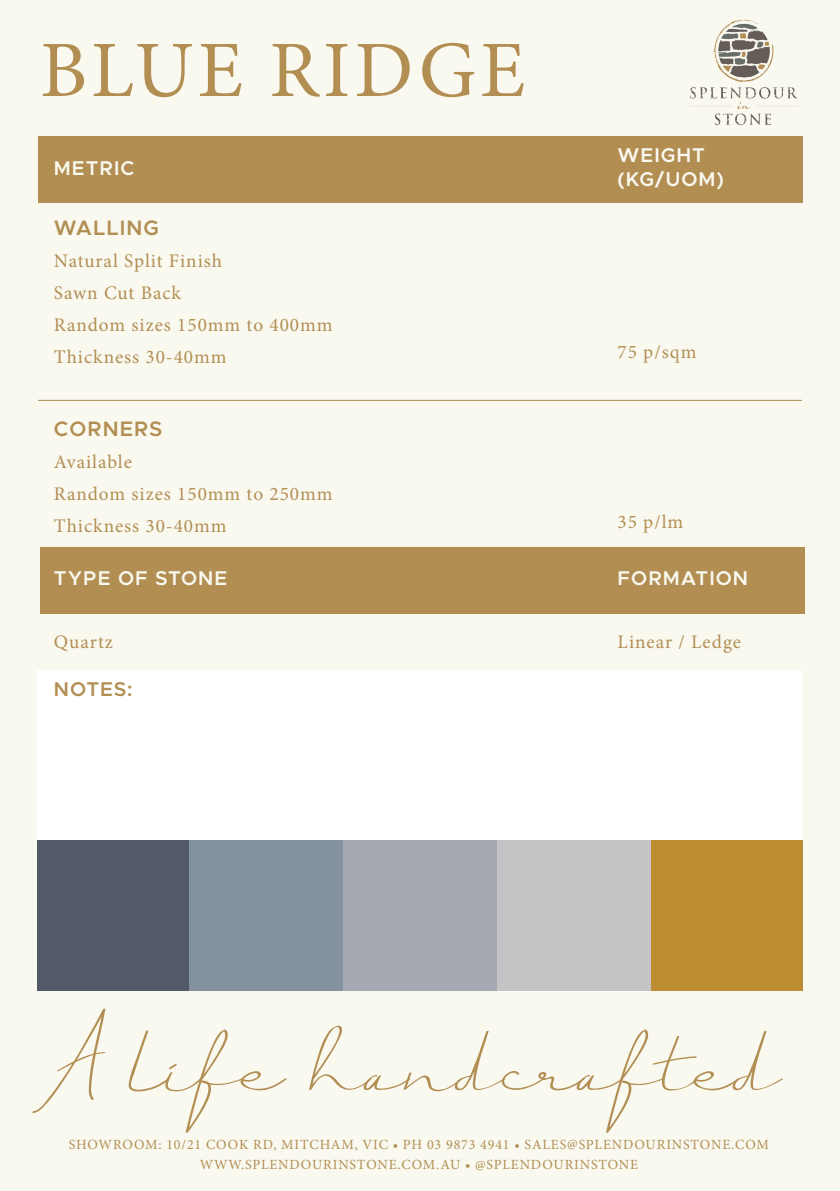
<style>
.page{position:relative;width:840px;height:1191px;background:#fff}
.page>*{position:absolute;margin:0;border:0;box-sizing:border-box;transform-origin:0 0}
.t1{font:80px "Minion Pro";letter-spacing:.05em;color:#b28e53}
.t2{font:56px "Just Signature";letter-spacing:-.01em;color:#b28e53}
.t3{font:600 21px "Metropolis";letter-spacing:.05em;color:#b28e53}
.t4{font:600 20px "Metropolis";letter-spacing:.05em;color:#f9f9f0}
.t5{font:600 20px "Metropolis";letter-spacing:.045em;color:#b28e53}
.t6{font:19.2px "Minion Pro";letter-spacing:.05em;color:#b28e53}
.t7{font:14px "Minion Pro";letter-spacing:.06em;color:#b28e53}
</style>
<div class="page">
<div style="left:0;top:0;width:839px;height:1191px;background:#f9f9f0"></div>
<img style="left:660px;top:19px;width:143px;height:140px">
<div style="left:38px;top:137px;width:763px;height:66px;background:#b28e53"></div>
<hr style="left:38px;top:400px;width:763px;height:1px;background:#b28e53">
<div style="left:40px;top:547px;width:763px;height:66px;background:#b28e53"></div>
<div style="left:38px;top:670px;width:763px;height:170px;background:#fff"></div>
<img style="left:38px;top:840px;width:763px;height:150px">
<p class="t1" style="left:40px;top:17px;width:486px">BLUE RIDGE</p>
<p class="t4" style="left:54px;top:155px;width:82px">METRIC</p>
<p class="t4" style="left:617px;top:143px;width:89px">WEIGHT</p>
<p class="t4" style="left:617px;top:167px;width:108px">(KG/UOM)</p>
<p class="t3" style="left:54px;top:214px;width:106px">WALLING</p>
<p class="t6" style="left:54px;top:248px;width:169px">Natural Split Finish</p>
<p class="t6" style="left:54px;top:280px;width:129px">Sawn Cut Back</p>
<p class="t6" style="left:54px;top:312px;width:280px">Random sizes 150mm to 400mm</p>
<p class="t6" style="left:54px;top:344px;width:174px">Thickness 30-40mm</p>
<p class="t6" style="left:617px;top:339px;width:80px">75 p/sqm</p>
<p class="t3" style="left:54px;top:415px;width:110px">CORNERS</p>
<p class="t6" style="left:54px;top:449px;width:80px">Available</p>
<p class="t6" style="left:54px;top:481px;width:280px">Random sizes 150mm to 250mm</p>
<p class="t6" style="left:54px;top:513px;width:174px">Thickness 30-40mm</p>
<p class="t6" style="left:617px;top:509px;width:67px">35 p/lm</p>
<p class="t4" style="left:617px;top:565px;width:132px">FORMATION</p>
<p class="t4" style="left:54px;top:565px;width:175px">TYPE OF STONE</p>
<p class="t6" style="left:54px;top:629px;width:61px">Quartz</p>
<p class="t5" style="left:54px;top:676px;width:80px">NOTES:</p>
<p class="t6" style="left:617px;top:629px;width:125px">Linear / Ledge</p>
<p class="t2" style="left:55px;top:1036px;width:726px">A life handcrafted</p>
<p class="t7" style="left:69px;top:1135px;width:701px">SHOWROOM: 10/21 COOK RD, MITCHAM, VIC • PH 03 9873 4941 • SALES@SPLENDOURINSTONE.COM</p>
<p class="t7" style="left:199px;top:1155px;width:440px">WWW.SPLENDOURINSTONE.COM.AU • @SPLENDOURINSTONE</p>
</div>
